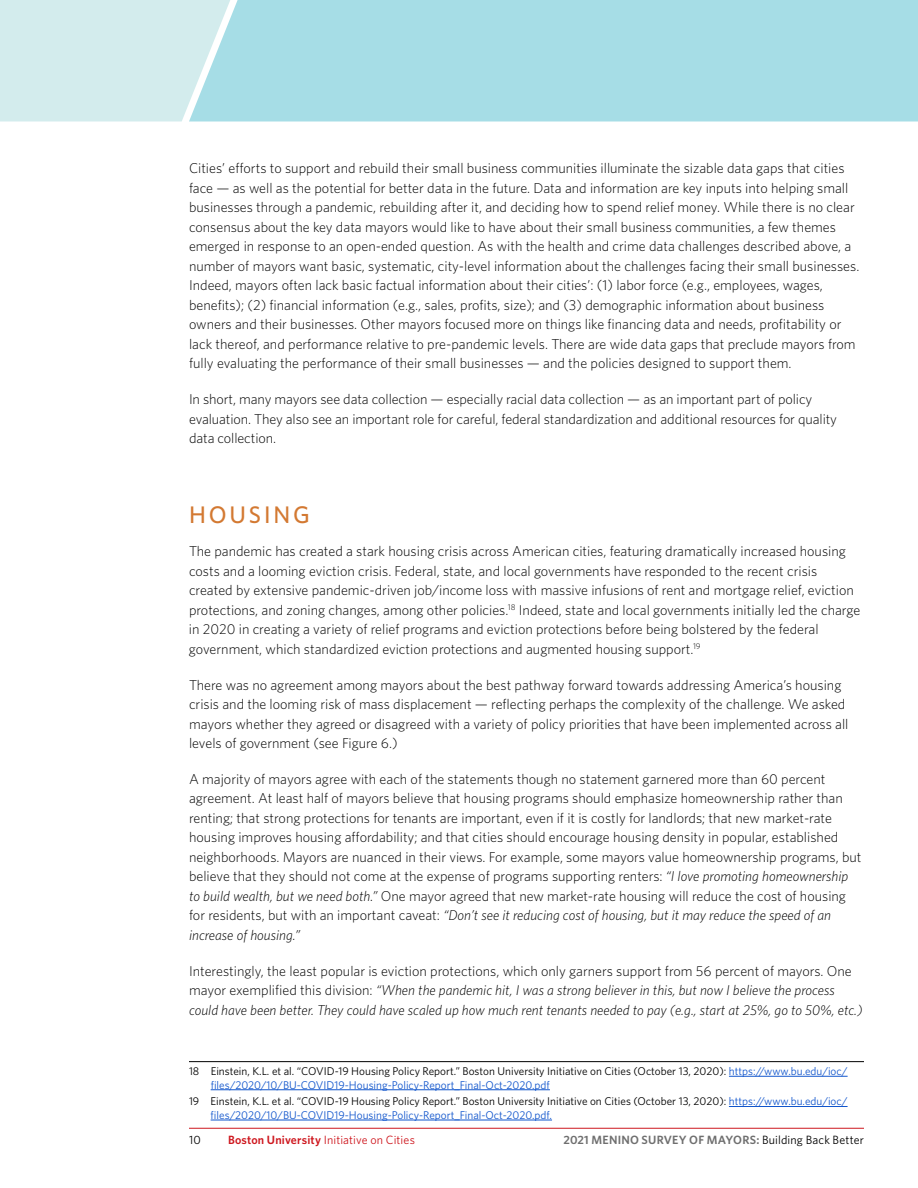
<style>
.page{position:relative;width:918px;height:1188px;background:#fff}
.page>*{position:absolute;margin:0;border:0;box-sizing:border-box;transform-origin:0 0}
.t1{font:500 24px "Whitney";letter-spacing:.12em;color:#d37932}
.t2{font:300 14.25px/19.5px "Whitney";color:#000}
.t3{font:italic 300 14.25px/19.5px "Whitney";color:#000}
.t4{font:600 12px "Whitney";letter-spacing:.02em;color:#6f6f6f}
.t5{font:12px "Whitney";letter-spacing:.01em;color:#ce171e}
.t6{font:12px "Whitney";color:#000}
.t7{font:11.25px/13.5px "Whitney";color:#000}
.s1{font-style:italic}
.s2{font-style:normal}
.s3{color:#15c}
.s4{font-weight:600}
.s5{font-weight:400;color:#000}
</style>
<div class="page">
<hr style="left:189px;top:1128px;width:675px;height:1px;background:#ce171e">
<div style="left:236px;top:0;width:682px;height:121px;background:#a6dde6"></div>
<svg style="left:0;top:0;width:236px;height:121px;background:#d0ebec"></svg>
<hr style="left:189px;top:1061px;width:675px;height:1px;background:#000">
<hr style="left:729px;top:1076px;width:119px;height:1px;background:#15c">
<hr style="left:211px;top:1089px;width:339px;height:1px;background:#15c">
<hr style="left:729px;top:1106px;width:119px;height:1px;background:#15c">
<hr style="left:211px;top:1120px;width:341px;height:1px;background:#15c">
<p class="t2" style="left:189px;top:158px;width:672px">Cities’ efforts to support and rebuild their small business communities illuminate the sizable data gaps that cities face — as well as the potential for better data in the future. Data and information are key inputs into helping small businesses through a pandemic, rebuilding after it, and deciding how to spend relief money. While there is no clear consensus about the key data mayors would like to have about their small business communities, a few themes emerged in response to an open-ended question. As with the health and crime data challenges described above, a number of mayors want basic, systematic, city-level information about the challenges facing their small businesses.<br>Indeed, mayors often lack basic factual information about their cities’: (1) labor force (e.g., employees, wages, benefits); (2) financial information (e.g., sales, profits, size); and (3) demographic information about business owners and their businesses. Other mayors focused more on things like financing data and needs, profitability or lack thereof, and performance relative to pre-pandemic levels. There are wide data gaps that preclude mayors from fully evaluating the performance of their small businesses — and the policies designed to support them.</p>
<p class="t2" style="left:189px;top:389px;width:649px">In short, many mayors see data collection — especially racial data collection — as an important part of policy evaluation. They also see an important role for careful, federal standardization and additional resources for quality data collection.</p>
<h1 class="t1" style="left:189px;top:499px;width:123px">HOUSING</h1>
<p class="t2" style="left:189px;top:541px;width:673px">The pandemic has created a stark housing crisis across American cities, featuring dramatically increased housing costs and a looming eviction crisis. Federal, state, and local governments have responded to the recent crisis created by extensive pandemic-driven job/income loss with massive infusions of rent and mortgage relief, eviction protections, and zoning changes, among other policies.<sup>18</sup> Indeed, state and local governments initially led the charge in 2020 in creating a variety of relief programs and eviction protections before being bolstered by the federal government, which standardized eviction protections and augmented housing support.<sup>19</sup></p>
<p class="t2" style="left:189px;top:675px;width:661px">There was no agreement among mayors about the best pathway forward towards addressing America’s housing crisis and the looming risk of mass displacement — reflecting perhaps the complexity of the challenge. We asked mayors whether they agreed or disagreed with a variety of policy priorities that have been implemented across all levels of government (see Figure 6.)</p>
<p class="t2" style="left:189px;top:769px;width:674px">A majority of mayors agree with each of the statements though no statement garnered more than 60 percent agreement. At least half of mayors believe that housing programs should emphasize homeownership rather than renting; that strong protections for tenants are important, even if it is costly for landlords; that new market-rate housing improves housing affordability; and that cities should encourage housing density in popular, established neighborhoods. Mayors are nuanced in their views. For example, some mayors value homeownership programs, but believe that they should not come at the expense of programs supporting renters: <span class="s1">“I love promoting homeownership to build wealth, but we need both.”</span> One mayor agreed that new market-rate housing will reduce the cost of housing for residents, but with an important caveat: <span class="s1">“Don’t see it reducing cost of housing, but it may reduce the speed of an increase of housing.”</span></p>
<p class="t3" style="left:189px;top:960px;width:675px"><span class="s2">Interestingly, the least popular is eviction protections, which only garners support from 56 percent of mayors. One mayor exemplified this division:</span> “When the pandemic hit, I was a strong believer in this, but now I believe the process could have been better. They could have scaled up how much rent tenants needed to pay (e.g., start at 25%, go to 50%, etc.)</p>
<p class="t7" style="left:211px;top:1064px;width:638px;text-indent:-22px">18 Einstein, K.L. et al. “COVID-19 Housing Policy Report.” Boston University Initiative on Cities (October 13, 2020): <span class="s3">https://www.bu.edu/ioc/ files/2020/10/BU-COVID19-Housing-Policy-Report_Final-Oct-2020.pdf</span></p>
<p class="t7" style="left:211px;top:1094px;width:638px;text-indent:-22px">19 Einstein, K.L. et al. “COVID-19 Housing Policy Report.” Boston University Initiative on Cities (October 13, 2020): <span class="s3">https://www.bu.edu/ioc/ files/2020/10/BU-COVID19-Housing-Policy-Report_Final-Oct-2020.pdf.</span></p>
<p class="t6" style="left:189px;top:1131px;width:13px">10</p>
<p class="t5" style="left:228px;top:1131px;width:188px"><span class="s4">Boston University</span> Initiative on Cities</p>
<p class="t4" style="left:563px;top:1131px;width:302px">2021 MENINO SURVEY OF MAYORS: <span class="s5">Building Back Better</span></p>
</div>
